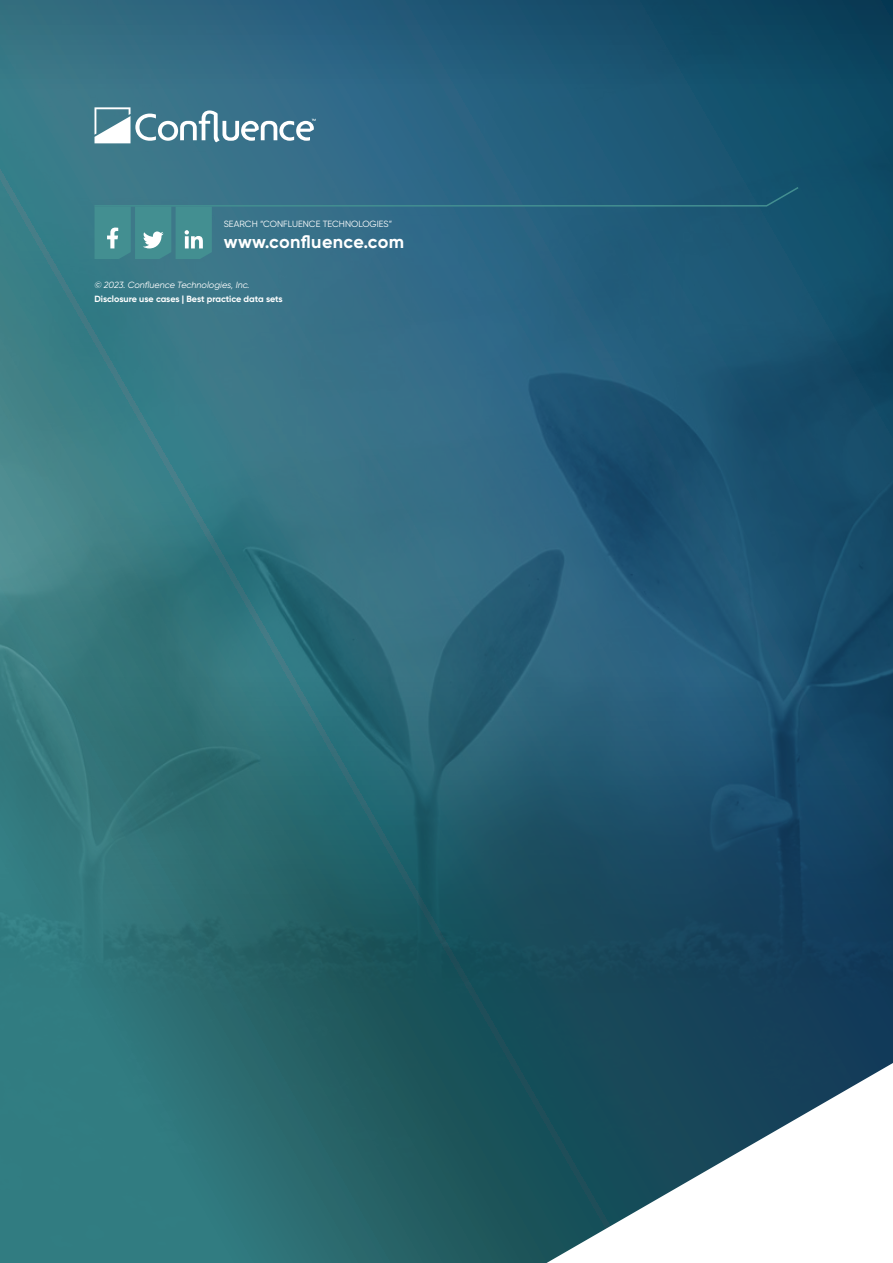
<style>
.page{position:relative;width:893px;height:1263px;background:#fff}
.page>*{position:absolute;margin:0;border:0;box-sizing:border-box;transform-origin:0 0}
.t1{font:700 18px "Gilroy";letter-spacing:.02em;color:#fff}
.t2{font:700 9px "Gilroy";letter-spacing:-.01em;color:#fff}
.t3{font:italic 9px "Gilroy";color:#fff}
.t4{font:9px "Gilroy";color:#fff}
</style>
<div class="page">
<img style="left:0;top:0;width:893px;height:1263px">
<svg style="left:93px;top:186px;width:707px;height:73px;background:#2f6b83"></svg>
<svg style="left:94px;top:107px;width:222px;height:36px"></svg>
<svg style="left:547px;top:1063px;width:346px;height:200px"></svg>
<p class="t4" style="left:224px;top:219px;width:170px">SEARCH “CONFLUENCE TECHNOLOGIES”</p>
<h1 class="t1" style="left:224px;top:231px;width:182px">www.confluence.com</h1>
<p class="t3" style="left:94px;top:279px;width:157px">© 2023. Confluence Technologies, Inc.</p>
<p class="t2" style="left:94px;top:293px;width:190px">Disclosure use cases | Best practice data sets</p>
</div>
